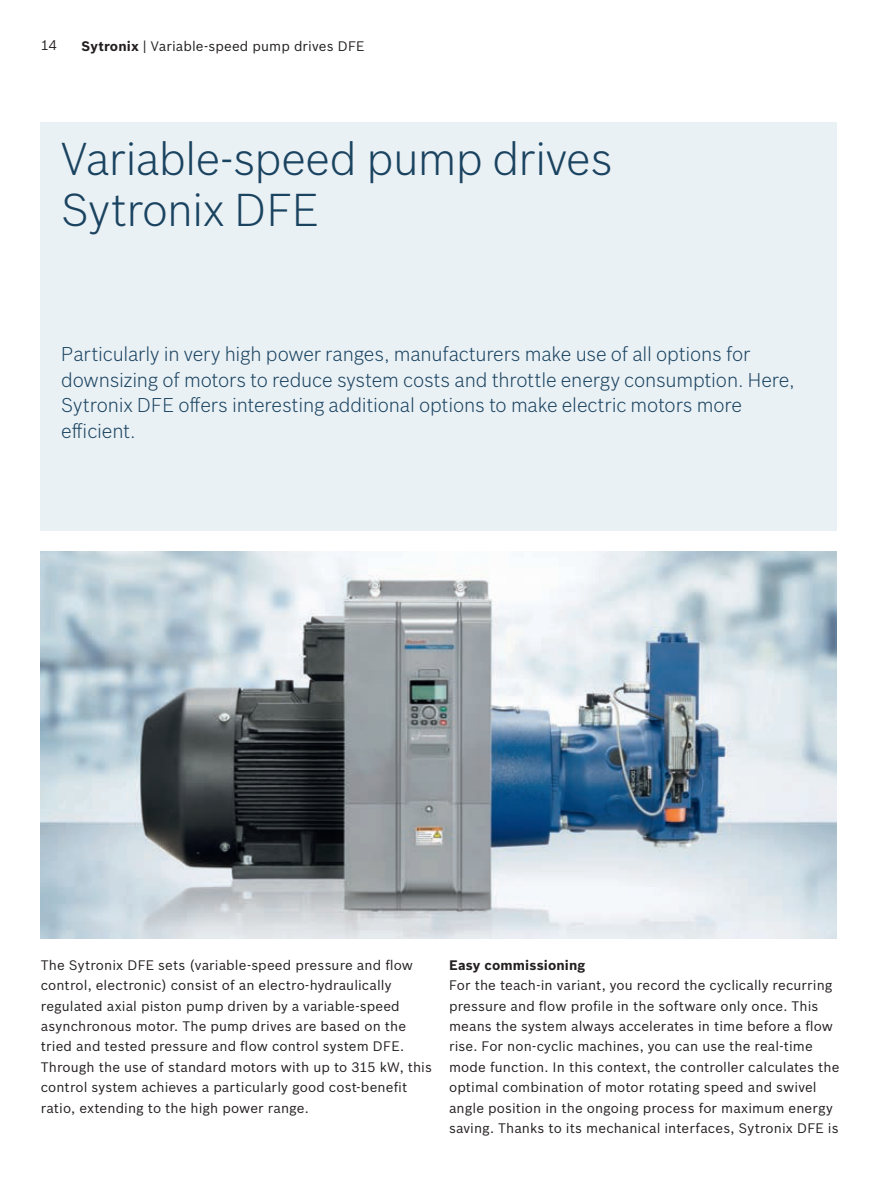
<style>
.page{position:relative;width:893px;height:1191px;background:#fff}
.page>*{position:absolute;margin:0;border:0;box-sizing:border-box;transform-origin:0 0}
.t1{font:300 45px/51px "Bosch Sans";letter-spacing:-.015em;color:#1a4360}
.t2{font:300 19.5px/25.5px "Bosch Sans";letter-spacing:-.01em;color:#1a4360}
.t3{font:13.5px/20.4px "Bosch Sans";letter-spacing:.01em;color:#231f20}
.t4{font:700 13.5px "Bosch Sans";letter-spacing:.01em;color:#231f20}
.s1{font-weight:700}
</style>
<div class="page">
<img style="left:41px;top:551px;width:796px;height:387px">
<div style="left:41px;top:122px;width:796px;height:409px;background:#eaf1f5"></div>
<p class="t3" style="left:41px;top:34px;width:18px">14</p>
<p class="t3" style="left:82px;top:34px;width:284px"><span class="s1">Sytronix</span> | Variable-speed pump drives DFE</p>
<h1 class="t1" style="left:61px;top:131px;width:553px">Variable-speed pump drives<br>Sytronix DFE</h1>
<p class="t2" style="left:61px;top:340px;width:735px">Particularly in very high power ranges, manufacturers make use of all options for downsizing of motors to reduce system costs and throttle energy consumption. Here, Sytronix DFE offers interesting additional options to make electric motors more efficient.</p>
<p class="t3" style="left:41px;top:953px;width:393px">The Sytronix DFE sets (variable-speed pressure and flow control, electronic) consist of an electro-hydraulically regulated axial piston pump driven by a variable-speed asynchronous motor. The pump drives are based on the tried and tested pressure and flow control system DFE.<br>Through the use of standard motors with up to 315 kW, this control system achieves a particularly good cost-benefit ratio, extending to the high power range.</p>
<p class="t4" style="left:449px;top:954px;width:138px">Easy commissioning</p>
<p class="t3" style="left:449px;top:974px;width:392px">For the teach-in variant, you record the cyclically recurring pressure and flow profile in the software only once. This means the system always accelerates in time before a flow rise. For non-cyclic machines, you can use the real-time mode function. In this context, the controller calculates the optimal combination of motor rotating speed and swivel angle position in the ongoing process for maximum energy saving. Thanks to its mechanical interfaces, Sytronix DFE is</p>
</div>
